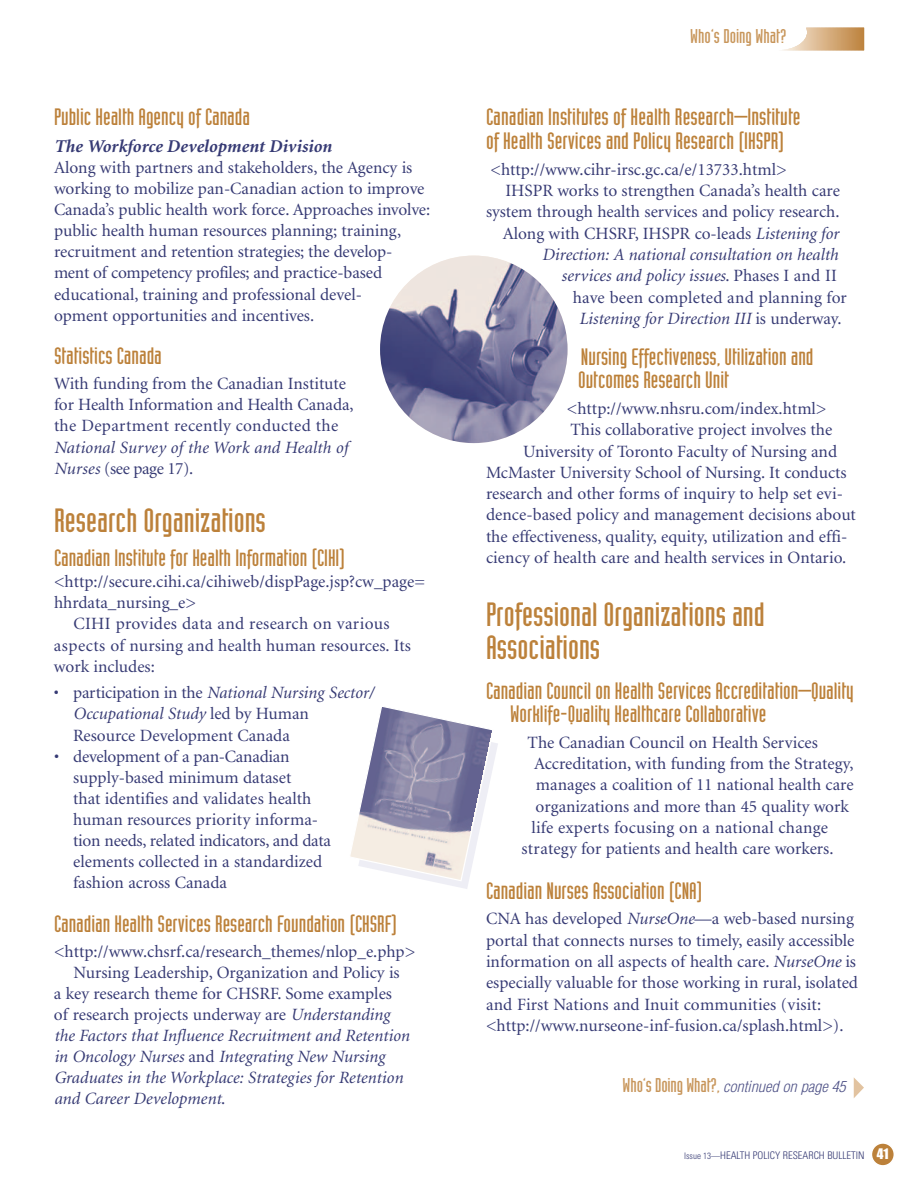
<style>
.page{position:relative;width:918px;height:1188px;background:#fff}
.page>*{position:absolute;margin:0;border:0;box-sizing:border-box;transform-origin:0 0}
.t1{font:33px/33px "Industria Solid";color:#bc813a;scale:1.12 1}
.t2{font:23.25px/23.2px "Industria Solid";color:#bc813a;scale:1.1 1}
.t3{font:23.25px/24.8px "Industria Solid";color:#bc813a;scale:1.12 1}
.t4{font:19.5px "Industria Solid";color:#c8965b;scale:1.1 1}
.t5{font:italic 700 18px "Minion";color:#363a74}
.t6{font:17.25px/21.1px "Minion";color:#363a74}
.t7{font:italic 17.25px/21.1px "Minion";color:#363a74}
.t8{font:17.25px "Minion";letter-spacing:.02em;color:#363a74}
.t9{font:italic 300 condensed 15px "Helvetica";letter-spacing:-.01em;color:#525589;scale:1.1 1}
.t10{font:300 condensed 10.5px "Univers";color:#363a74}
.s1{font-style:normal}
.s2{font-style:italic}
.s3{font-family:"Industria Solid";font-weight:400;font-style:normal;font-stretch:normal;font-size:19.5px;color:#c8965b}
.s4{font-size:9px}
.s5{font-family:"Impact";font-weight:400;font-stretch:normal;font-size:13.5px;color:#fff}
</style>
<div class="page">
<svg style="left:872px;top:1143px;width:22px;height:23px"></svg>
<svg style="left:783px;top:28px;width:82px;height:22px"></svg>
<svg style="left:854px;top:1078px;width:10px;height:20px"></svg>
<img style="left:380px;top:256px;width:188px;height:187px">
<svg style="left:350px;top:707px;width:148px;height:182px"></svg>
<h2 class="t2" style="left:54px;top:106px;width:180px">Public Health Agency of Canada</h2>
<p class="t5" style="left:54px;top:139px;width:279px">The Workforce Development Division</p>
<p class="t6" style="left:54px;top:158px;width:378px">Along with partners and stakeholders, the Agency is working to mobilize pan-Canadian action to improve Canada’s public health work force. Approaches involve: public health human resources planning; training, recruitment and retention strategies; the develop&shy;ment of competency profiles; and practice-based educational, training and professional devel-<br>opment opportunities and incentives.</p>
<h2 class="t2" style="left:54px;top:345px;width:100px">Statistics Canada</h2>
<p class="t6" style="left:54px;top:374px;width:301px">With funding from the Canadian Institute for Health Information and Health Canada, the Department recently conducted the</p>
<p class="t7" style="left:54px;top:438px;width:295px">National Survey of the Work and Health of<br>Nurses <span class="s1">(see page 17).</span></p>
<h1 class="t1" style="left:54px;top:506px;width:191px">Research Organizations</h1>
<h2 class="t2" style="left:54px;top:548px;width:266px">Canadian Institute for Health Information (CIHI)</h2>
<p class="t6" style="left:54px;top:572px;width:372px">&lt;http://secure.cihi.ca/cihiweb/dispPage.jsp?cw_page=</p>
<p class="t6" style="left:54px;top:594px;width:144px">hhrdata_nursing_e&gt;</p>
<p class="t8" style="left:73px;top:617px;width:318px">CIHI provides data and research on various</p>
<p class="t6" style="left:54px;top:636px;width:358px">aspects of nursing and health human resources. Its</p>
<p class="t6" style="left:54px;top:657px;width:102px">work includes:</p>
<p class="t6" style="left:73px;top:683px;width:302px;text-indent:-19px">• participation in the <span class="s2">National Nursing Sector/<br>Occupational Study</span> led by Human<br>Resource Development Canada</p>
<p class="t6" style="left:73px;top:747px;width:259px;text-indent:-19px">• development of a pan-Canadian supply-based minimum dataset<br>that identifies and validates health human resources priority informa&shy;tion needs, related indicators, and data elements collected in a standardized fashion across Canada</p>
<h2 class="t2" style="left:54px;top:914px;width:313px">Canadian Health Services Research Foundation (CHSRF)</h2>
<p class="t6" style="left:54px;top:943px;width:363px">&lt;http://www.chsrf.ca/research_themes/nlop_e.php&gt;</p>
<p class="t6" style="left:73px;top:964px;width:328px">Nursing Leadership, Organization and Policy is</p>
<p class="t6" style="left:54px;top:985px;width:340px">a key research theme for CHSRF. Some examples</p>
<p class="t6" style="left:54px;top:1006px;width:338px">of research projects underway are <span class="s2">Understanding</span></p>
<p class="t7" style="left:54px;top:1027px;width:357px">the Factors that Influence Recruitment and Retention</p>
<p class="t7" style="left:54px;top:1048px;width:332px">in Oncology Nurses <span class="s1">and</span> Integrating New Nursing</p>
<p class="t7" style="left:54px;top:1069px;width:351px">Graduates in the Workplace: Strategies for Retention</p>
<p class="t7" style="left:54px;top:1090px;width:173px">and Career Development<span class="s1">.</span></p>
<p class="t4" style="left:690px;top:29px;width:89px">Who’s Doing What?</p>
<h2 class="t3" style="left:486px;top:106px;width:282px">Canadian Institutes of Health Research–Institute of Health Services and Policy Research (IHSPR)</h2>
<p class="t6" style="left:490px;top:160px;width:298px">&lt;http://www.cihr-irsc.gc.ca/e/13733.html&gt;</p>
<p class="t6" style="left:505px;top:181px;width:336px">IHSPR works to strengthen Canada’s health care</p>
<p class="t6" style="left:486px;top:203px;width:355px">system through health services and policy research.</p>
<p class="t6" style="left:503px;top:224px;width:338px">Along with CHSRF, IHSPR co-leads <span class="s2">Listening for</span></p>
<p class="t7" style="left:542px;top:245px;width:298px">Direction: A national consultation on health</p>
<p class="t7" style="left:561px;top:267px;width:277px">services and policy issues<span class="s1">. Phases I and II</span></p>
<p class="t6" style="left:573px;top:288px;width:276px">have been completed and planning for</p>
<p class="t7" style="left:579px;top:309px;width:264px">Listening for Direction III <span class="s1">is underway.</span></p>
<h2 class="t2" style="left:578px;top:347px;width:215px">Nursing Effectiveness, Utilization and<br>Outcomes Research Unit</h2>
<p class="t6" style="left:567px;top:399px;width:261px">&lt;http://www.nhsru.com/index.html&gt;</p>
<p class="t6" style="left:570px;top:421px;width:263px">This collaborative project involves the</p>
<p class="t6" style="left:523px;top:442px;width:315px">University of Toronto Faculty of Nursing and</p>
<p class="t6" style="left:486px;top:463px;width:362px">McMaster University School of Nursing. It conducts</p>
<p class="t6" style="left:486px;top:484px;width:359px">research and other forms of inquiry to help set evi-</p>
<p class="t6" style="left:486px;top:506px;width:371px">dence-based policy and management decisions about</p>
<p class="t6" style="left:486px;top:527px;width:363px">the effectiveness, quality, equity, utilization and effi-</p>
<p class="t6" style="left:486px;top:548px;width:362px">ciency of health care and health services in Ontario.</p>
<h1 class="t1" style="left:486px;top:600px;width:250px">Professional Organizations and<br>Associations</h1>
<h2 class="t2" style="left:510px;top:680px;width:314px;text-indent:-24px">Canadian Council on Health Services Accreditation–Quality<br>Worklife-Quality Healthcare Collaborative</h2>
<p class="t6" style="left:528px;top:733px;width:292px">The Canadian Council on Health Services</p>
<p class="t6" style="left:534px;top:754px;width:321px">Accreditation, with funding from the Strategy,</p>
<p class="t6" style="left:536px;top:776px;width:319px">manages a coalition of 11 national health care</p>
<p class="t6" style="left:536px;top:797px;width:315px">organizations and more than 45 quality work</p>
<p class="t6" style="left:531px;top:818px;width:298px">life experts focusing on a national change</p>
<p class="t6" style="left:522px;top:840px;width:313px">strategy for patients and health care workers.</p>
<h2 class="t2" style="left:486px;top:880px;width:198px">Canadian Nurses Association (CNA)</h2>
<p class="t6" style="left:486px;top:910px;width:374px">CNA has developed <span class="s2">NurseOne</span>—a web-based nursing portal that connects nurses to timely, easily accessible information on all aspects of health care. <span class="s2">NurseOne</span> is especially valuable for those working in rural, isolated and First Nations and Inuit communities (visit: &lt;http://www.nurseone-inf-fusion.ca/splash.html&gt;).</p>
<p class="t9" style="left:623px;top:1078px;width:205px"><span class="s3">Who’s Doing What?,</span> continued on page 45</p>
<p class="t10" style="left:684px;top:1151px;width:206px"><span class="s4">Issue 13—</span>HEALTH POLICY RESEARCH BULLETIN <span class="s5">41</span></p>
</div>
